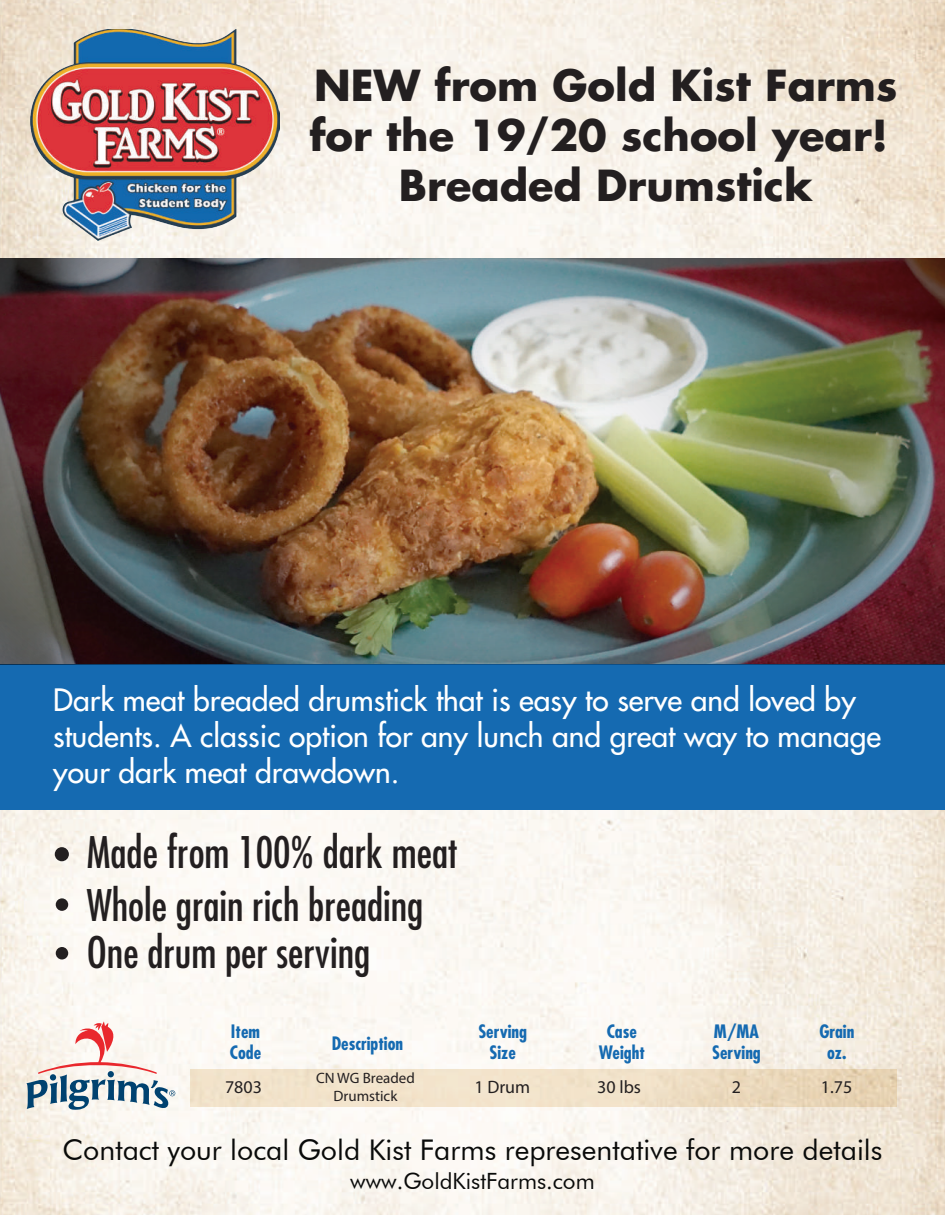
<style>
.page{position:relative;width:945px;height:1215px;background:#fff}
.page>*{position:absolute;margin:0;border:0;box-sizing:border-box;transform-origin:0 0}
.t1{font:condensed 42.45px/52.5px "Futura LT";color:#231f20}
.t2{font:700 41.7px/49.9px "Futura LT";color:#231f20;text-align:center}
.t3{font:30px/36px "Futura LT";color:#fff}
.t4{font:28.5px "Futura BT";color:#090a09}
.t5{font:22.35px "Futura BT";color:#090a09}
.t6{font:700 condensed 18px/21.6px "Futura";color:#156ab1;text-align:center}
.t7{font:18px "Myriad Pro";color:#231f20}
.t8{font:15px/18px "Myriad Pro";color:#231f20;text-align:center}
</style>
<div class="page">
<img style="left:0;top:0;width:945px;height:1215px">
<img style="left:31px;top:29px;width:248px;height:211px">
<div style="left:0;top:664px;width:945px;height:146px;background:#156ab1"></div>
<div style="left:55px;top:847px;width:14px;height:14px;background:#231f20;border-radius:50%"></div>
<div style="left:56px;top:898px;width:12px;height:13px;background:#231f20;border-radius:50%"></div>
<div style="left:56px;top:947px;width:12px;height:13px;background:#231f20;border-radius:50%"></div>
<div style="left:191px;top:1069px;width:706px;height:37px;background:linear-gradient(to right,#f5e8d2,#e9d6b8)"></div>
<svg style="left:26px;top:1021px;width:149px;height:89px"></svg>
<img style="left:0;top:258px;width:945px;height:406px">
<h2 class="t2" style="left:309px;top:60px;width:589px">NEW from Gold Kist Farms for the 19/20 school year!<br>Breaded Drumstick</h2>
<p class="t3" style="left:53px;top:681px;width:829px">Dark meat breaded drumstick that is easy to serve and loved by students. A classic option for any lunch and great way to manage your dark meat drawdown.</p>
<h1 class="t1" style="left:87px;top:826px;width:372px">Made from 100% dark meat<br>Whole grain rich breading</h1>
<h1 class="t1" style="left:87px;top:925px;width:285px">One drum per serving</h1>
<p class="t6" style="left:230px;top:1020px;width:33px;text-align:left">Item<br>Code</p>
<p class="t7" style="left:225px;top:1076px;width:38px">7803</p>
<p class="t6" style="left:332px;top:1032px;width:73px">Description</p>
<p class="t8" style="left:316px;top:1068px;width:100px">CN WG Breaded<br>Drumstick</p>
<p class="t6" style="left:478px;top:1020px;width:50px">Serving<br>Size</p>
<p class="t6" style="left:599px;top:1020px;width:47px">Case<br>Weight</p>
<p class="t6" style="left:712px;top:1020px;width:50px;text-align:left">M/MA<br>Serving</p>
<p class="t6" style="left:819px;top:1020px;width:36px">Grain oz.</p>
<p class="t7" style="left:474px;top:1076px;width:57px">1 Drum</p>
<p class="t7" style="left:597px;top:1076px;width:45px">30 lbs</p>
<p class="t7" style="left:732px;top:1076px;width:11px">2</p>
<p class="t7" style="left:821px;top:1076px;width:33px">1.75</p>
<p class="t4" style="left:63px;top:1133px;width:821px">Contact your local Gold Kist Farms representative for more details</p>
<p class="t5" style="left:350px;top:1168px;width:246px">www.GoldKistFarms.com</p>
</div>
